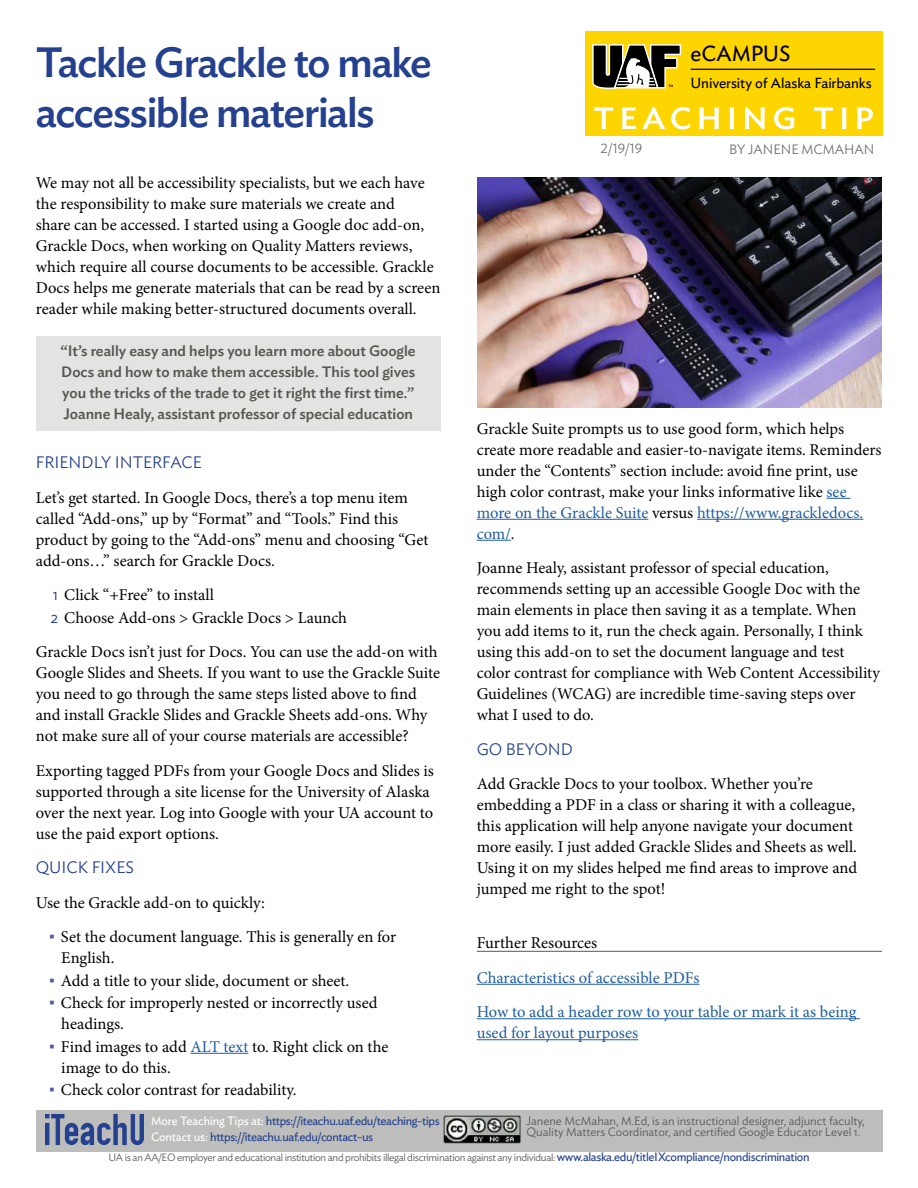
<style>
.page{position:relative;width:918px;height:1188px;background:#fff}
.page>*{position:absolute;margin:0;border:0;box-sizing:border-box;transform-origin:0 0}
.t1{font:500 42px/50.4px "Ideal Sans";letter-spacing:-.035em;color:#24408e}
.t2{font:21.75px "Ideal Sans";letter-spacing:-.01em;color:#000}
.t3{font:16.5px/21px "Minion Pro";color:#000}
.t4{font:16.5px/34.5px "Minion Pro";color:#205d9e}
.t5{font:300 16.5px "Ideal Sans";color:#24408e}
.t6{font:500 15px/21px "Ideal Sans";color:#535750;text-align:justify}
.t7{font:14.4px "Ideal Sans";letter-spacing:-.01em;color:#000}
.t8{font:300 13.5px "Ideal Sans";color:#6d716a}
.t9{font:300 12px/10.5px "Ideal Sans";color:#57585b}
.t10{font:12px/16.2px "Ideal Sans";letter-spacing:-.03em;color:#24408e}
.t11{font:300 10.5px "Ideal Sans";letter-spacing:-.03em;color:#57585b}
.s1{font-family:"Ideal Sans";font-weight:300;color:#24408e}
.s2{font-family:"Arial";color:#4f5b9e}
.s3{color:#205d9e}
.s4{color:#fff}
.s5{font-weight:400;font-size:12px;color:#24408e}
</style>
<div class="page">
<div style="left:36px;top:1110px;width:846px;height:41px;background:#bdbebb"></div>
<img style="left:444px;top:1116px;width:77px;height:28px">
<div style="left:585px;top:31px;width:297px;height:105px;background:#ffd500"></div>
<svg style="left:594px;top:107px;width:279px;height:23px"></svg>
<svg style="left:45px;top:1114px;width:99px;height:31px"></svg>
<svg style="left:592px;top:44px;width:90px;height:45px;background:#726c4b"></svg>
<hr style="left:691px;top:69px;width:184px;height:1px;background:#000">
<svg style="left:826px;top:498px;width:25px;height:1px"></svg>
<hr style="left:477px;top:519px;width:171px;height:1px;background:#205d9e">
<hr style="left:697px;top:519px;width:166px;height:1px;background:#205d9e">
<hr style="left:477px;top:540px;width:34px;height:1px;background:#205d9e">
<hr style="left:477px;top:951px;width:405px;height:1px;background:#57585b">
<hr style="left:477px;top:984px;width:223px;height:1px;background:#205d9e">
<hr style="left:477px;top:1018px;width:383px;height:1px;background:#205d9e">
<hr style="left:477px;top:1039px;width:161px;height:1px;background:#205d9e">
<div style="left:36px;top:336px;width:405px;height:95px;background:#e3e3e2"></div>
<hr style="left:190px;top:1053px;width:58px;height:1px;background:#205d9e">
<img style="left:477px;top:177px;width:404px;height:230px">
<h1 class="t1" style="left:36px;top:40px;width:398px">Tackle Grackle to make accessible materials</h1>
<p class="t3" style="left:36px;top:174px;width:406px">We may not all be accessibility specialists, but we each have the responsibility to make sure materials we create and<br>share can be accessed. I started using a Google doc add-on, Grackle Docs, when working on Quality Matters reviews, which require all course documents to be accessible. Grackle Docs helps me generate materials that can be read by a screen reader while making better-structured documents overall.</p>
<p class="t6" style="left:61px;top:341px;width:356px">“It’s really easy and helps you learn more about Google Docs and how to make them accessible. This tool gives you the tricks of the trade to get it right the first time.” Joanne Healy, assistant professor of special education</p>
<p class="t5" style="left:36px;top:455px;width:167px">FRIENDLY INTERFACE</p>
<p class="t3" style="left:36px;top:488px;width:394px">Let’s get started. In Google Docs, there’s a top menu item called “Add-ons,” up by “Format” and “Tools.” Find this product by going to the “Add-ons” menu and choosing “Get add-ons…” search for Grackle Docs.</p>
<p class="t3" style="left:50px;top:585px;width:298px;line-height:22.5px"><span class="s1">1</span> Click “+Free” to install<br><span class="s1">2</span> Choose Add-ons &gt; Grackle Docs &gt; Launch</p>
<p class="t3" style="left:36px;top:643px;width:406px">Grackle Docs isn’t just for Docs. You can use the add-on with Google Slides and Sheets. If you want to use the Grackle Suite you need to go through the same steps listed above to find and install Grackle Slides and Grackle Sheets add-ons. Why not make sure all of your course materials are accessible?</p>
<p class="t3" style="left:36px;top:761px;width:400px">Exporting tagged PDFs from your Google Docs and Slides is supported through a site license for the University of Alaska over the next year. Log into Google with your UA account to use the paid export options.</p>
<p class="t5" style="left:36px;top:860px;width:100px">QUICK FIXES</p>
<p class="t3" style="left:36px;top:893px;width:231px">Use the Grackle add-on to quickly:</p>
<p class="t3" style="left:61px;top:928px;width:336px;text-indent:-12px"><span class="s2">▪</span> Set the document language. This is generally en for<br>English.</p>
<p class="t3" style="left:49px;top:971px;width:302px"><span class="s2">▪</span> Add a title to your slide, document or sheet.</p>
<p class="t3" style="left:61px;top:994px;width:318px;text-indent:-12px"><span class="s2">▪</span> Check for improperly nested or incorrectly used headings.</p>
<p class="t3" style="left:61px;top:1037px;width:329px;text-indent:-12px"><span class="s2">▪</span> Find images to add <span class="s3">ALT text</span> to. Right click on the image to do this.</p>
<p class="t3" style="left:49px;top:1081px;width:249px"><span class="s2">▪</span> Check color contrast for readability.</p>
<p class="t8" style="left:601px;top:142px;width:43px">2/19/19</p>
<h2 class="t2" style="left:691px;top:43px;width:101px">eCAMPUS</h2>
<p class="t7" style="left:691px;top:76px;width:183px">University of Alaska Fairbanks</p>
<p class="t8" style="left:729px;top:143px;width:147px">BY JANENE MCMAHAN</p>
<p class="t3" style="left:477px;top:419px;width:406px">Grackle Suite prompts us to use good form, which helps create more readable and easier-to-navigate items. Reminders under the “Contents” section include: avoid fine print, use high color contrast, make your links informative like <span class="s3">see more on the Grackle Suite</span> versus <span class="s3">https://www.grackledocs. com/</span>.</p>
<p class="t3" style="left:477px;top:559px;width:405px">Joanne Healy, assistant professor of special education, recommends setting up an accessible Google Doc with the main elements in place then saving it as a template. When you add items to it, run the check again. Personally, I think using this add-on to set the document language and test color contrast for compliance with Web Content Accessibility Guidelines (WCAG) are incredible time-saving steps over what I used to do.</p>
<p class="t5" style="left:477px;top:741px;width:98px">GO BEYOND</p>
<p class="t3" style="left:477px;top:775px;width:382px">Add Grackle Docs to your toolbox. Whether you’re embedding a PDF in a class or sharing it with a colleague, this application will help anyone navigate your document more easily. I just added Grackle Slides and Sheets as well.<br>Using it on my slides helped me find areas to improve and jumped me right to the spot!</p>
<p class="t3" style="left:477px;top:934px;width:122px">Further Resources</p>
<p class="t4" style="left:477px;top:962px;width:381px">Characteristics of accessible PDFs<br>How to add a header row to your table or mark it as being</p>
<p class="t4" style="left:477px;top:1017px;width:163px">used for layout purposes</p>
<p class="t10" style="left:151px;top:1114px;width:290px"><span class="s4">More Teaching Tips at:</span> https://iteachu.uaf.edu/teaching-tips<br><span class="s4">Contact us:</span> https://iteachu.uaf.edu/contact-us</p>
<p class="t11" style="left:109px;top:1152px;width:703px">UA is an AA/EO employer and educational institution and prohibits illegal discrimination against any individual: <span class="s5">www.alaska.edu/titleIXcompliance/nondiscrimination</span></p>
<p class="t9" style="left:526px;top:1117px;width:340px">Janene McMahan, M.Ed, is an instructional designer, adjunct faculty,<br>Quality Matters Coordinator, and certified Google Educator Level 1.</p>
</div>
